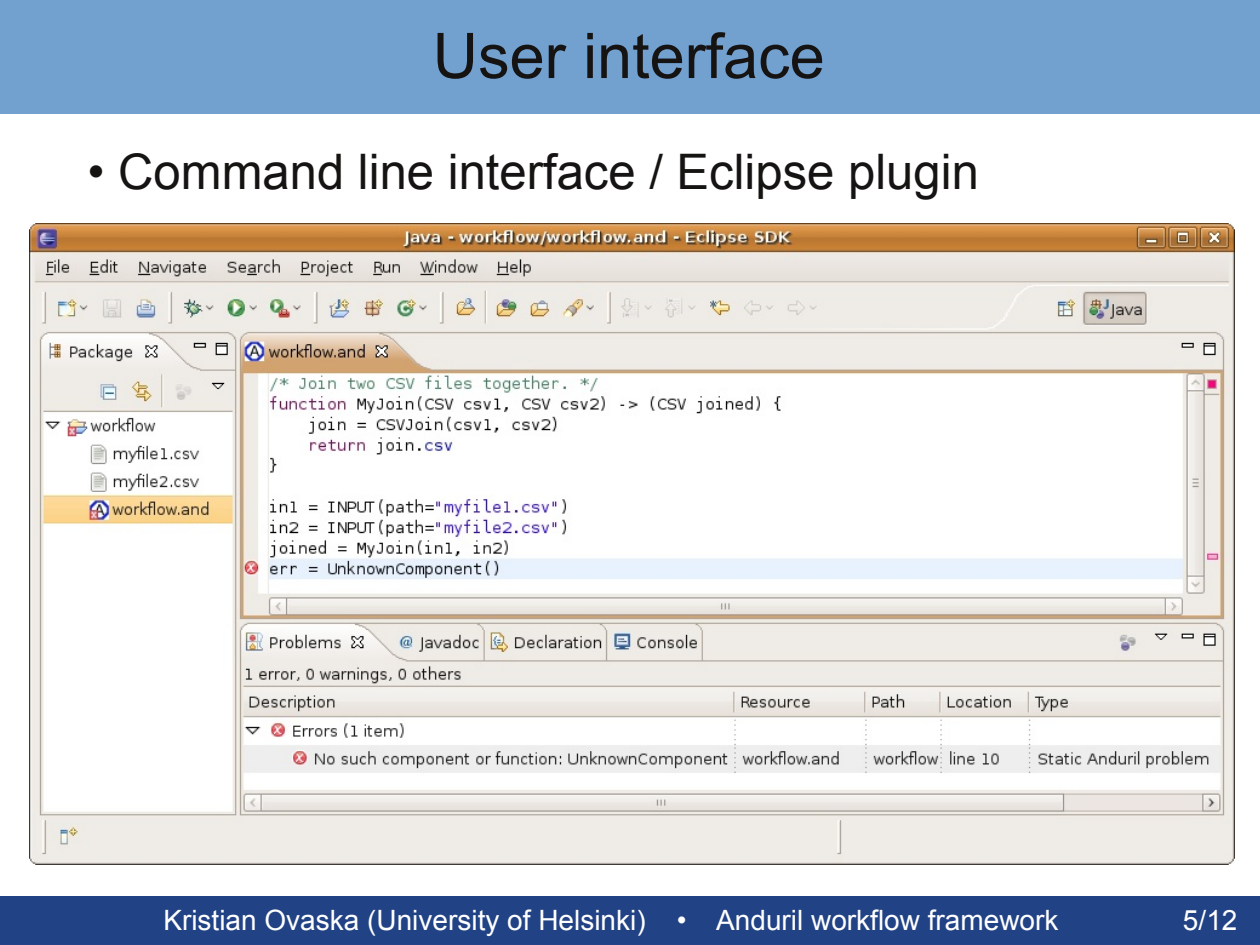
<style>
.page{position:relative;width:1260px;height:945px;background:#fff}
.page>*{position:absolute;margin:0;border:0;box-sizing:border-box;transform-origin:0 0}
.t1{font:63px "Arial";color:#161413}
.t2{font:49px "Arial";color:#161413}
.t3{font:28px "Arial";color:#fff}
</style>
<div class="page">
<div style="left:0;top:896px;width:1260px;height:49px;background:#214284"></div>
<div style="left:0;top:0;width:1260px;height:114px;background:#72a0cf"></div>
<img style="left:30px;top:223px;width:1205px;height:642px">
<h1 class="t1" style="left:433px;top:19px;width:394px">User interface</h1>
<h2 class="t2" style="left:88px;top:144px;width:893px">• Command line interface / Eclipse plugin</h2>
<p class="t3" style="left:163px;top:904px;width:897px">Kristian Ovaska (University of Helsinki) • Anduril workflow framework</p>
<p class="t3" style="left:1183px;top:904px;width:56px">5/12</p>
</div>
